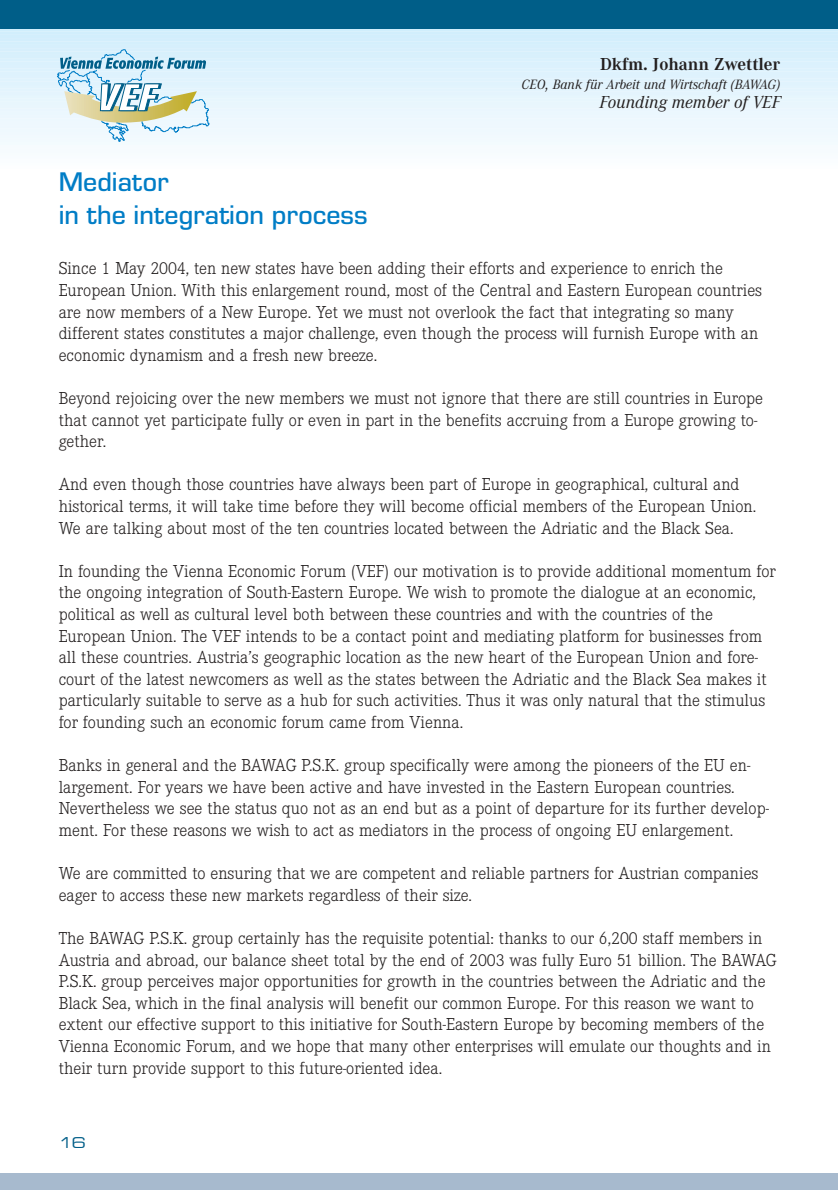
<style>
.page{position:relative;width:838px;height:1190px;background:#fff}
.page>*{position:absolute;margin:0;border:0;box-sizing:border-box;transform-origin:0 0}
.t1{font:500 28px/33.6px "Eurostile T";color:#007dc6}
.t2{font:300 18px/21.6px "Corporate E";color:#231f1f}
.t3{font:700 18px "Corporate A";color:#231f1f}
.t4{font:italic 18px "Corporate A";color:#231f1f}
.t5{font:italic 14px "Corporate A";color:#231f1f}
.t6{font:14px "Thekla Extended";color:#005e88}
</style>
<div class="page">
<div style="left:0;top:160px;width:838px;height:8px;background:#fbfeff"></div>
<div style="left:0;top:153px;width:838px;height:8px;background:#f8fcff"></div>
<div style="left:0;top:146px;width:838px;height:8px;background:#f6fbfe"></div>
<div style="left:0;top:140px;width:838px;height:7px;background:#f3fbfe"></div>
<div style="left:0;top:133px;width:838px;height:8px;background:#f1fafe"></div>
<div style="left:0;top:126px;width:838px;height:8px;background:#eff9fe"></div>
<div style="left:0;top:120px;width:838px;height:7px;background:#eef8fe"></div>
<div style="left:0;top:113px;width:838px;height:8px;background:#ecf7fe"></div>
<div style="left:0;top:106px;width:838px;height:8px;background:#eaf6fe"></div>
<div style="left:0;top:100px;width:838px;height:7px;background:#e8f6fd"></div>
<div style="left:0;top:93px;width:838px;height:8px;background:#e6f6fd"></div>
<div style="left:0;top:86px;width:838px;height:8px;background:#e3f4fd"></div>
<div style="left:0;top:80px;width:838px;height:7px;background:#e0f3fd"></div>
<div style="left:0;top:73px;width:838px;height:7px;background:#dff2fd"></div>
<div style="left:0;top:66px;width:838px;height:8px;background:#ddf2fd"></div>
<div style="left:0;top:59px;width:838px;height:8px;background:#dbf1fd"></div>
<div style="left:0;top:53px;width:838px;height:7px;background:#d8f0fc"></div>
<div style="left:0;top:46px;width:838px;height:8px;background:#d7effc"></div>
<div style="left:0;top:39px;width:838px;height:8px;background:#d4effc"></div>
<div style="left:0;top:33px;width:838px;height:7px;background:#d2eefc"></div>
<div style="left:0;top:26px;width:838px;height:8px;background:#d0eefc"></div>
<div style="left:0;top:23px;width:838px;height:7px;background:#005e88"></div>
<div style="left:0;top:0;width:838px;height:28px;background:#005e88"></div>
<svg style="left:57px;top:49px;width:153px;height:93px"></svg>
<div style="left:0;top:1174px;width:838px;height:16px;background:#a7bace"></div>
<p class="t3" style="left:600px;top:57px;width:182px">Dkfm. Johann Zwettler</p>
<p class="t5" style="left:522px;top:79px;width:260px">CEO, Bank für Arbeit und Wirtschaft (BAWAG)</p>
<p class="t4" style="left:599px;top:97px;width:182px">Founding member of VEF</p>
<h1 class="t1" style="left:59px;top:167px;width:311px">Mediator<br>in the integration process</h1>
<p class="t2" style="left:59px;top:260px;width:705px">Since 1 May 2004, ten new states have been adding their efforts and experience to enrich the European Union. With this enlargement round, most of the Central and Eastern European countries are now members of a New Europe. Yet we must not overlook the fact that integrating so many different states constitutes a major challenge, even though the process will furnish Europe with an economic dynamism and a fresh new breeze.</p>
<p class="t2" style="left:59px;top:389px;width:706px">Beyond rejoicing over the new members we must not ignore that there are still countries in Europe that cannot yet participate fully or even in part in the benefits accruing from a Europe growing to&shy;gether.</p>
<p class="t2" style="left:59px;top:476px;width:699px">And even though those countries have always been part of Europe in geographical, cultural and historical terms, it will take time before they will become official members of the European Union.<br>We are talking about most of the ten countries located between the Adriatic and the Black Sea.</p>
<p class="t2" style="left:59px;top:562px;width:719px">In founding the Vienna Economic Forum (VEF) our motivation is to provide additional momentum for the ongoing integration of South-Eastern Europe. We wish to promote the dialogue at an economic, political as well as cultural level both between these countries and with the countries of the European Union. The VEF intends to be a contact point and mediating platform for businesses from all these countries. Austria’s geographic location as the new heart of the European Union and fore&shy;court of the latest newcomers as well as the states between the Adriatic and the Black Sea makes it particularly suitable to serve as a hub for such activities. Thus it was only natural that the stimulus for founding such an economic forum came from Vienna.</p>
<p class="t2" style="left:59px;top:757px;width:712px">Banks in general and the BAWAG P.S.K. group specifically were among the pioneers of the EU en&shy;largement. For years we have been active and have invested in the Eastern European countries.<br>Nevertheless we see the status quo not as an end but as a point of departure for its further develop&shy;ment. For these reasons we wish to act as mediators in the process of ongoing EU enlargement.</p>
<p class="t2" style="left:59px;top:865px;width:701px">We are committed to ensuring that we are competent and reliable partners for Austrian companies eager to access these new markets regardless of their size.</p>
<p class="t2" style="left:59px;top:929px;width:719px">The BAWAG P.S.K. group certainly has the requisite potential: thanks to our 6,200 staff members in Austria and abroad, our balance sheet total by the end of 2003 was fully Euro 51 billion. The BAWAG P.S.K. group perceives major opportunities for growth in the countries between the Adriatic and the Black Sea, which in the final analysis will benefit our common Europe. For this reason we want to extent our effective support to this initiative for South-Eastern Europe by becoming members of the Vienna Economic Forum, and we hope that many other enterprises will emulate our thoughts and in their turn provide support to this future-oriented idea.</p>
<p class="t6" style="left:59px;top:1137px;width:28px">16</p>
</div>
